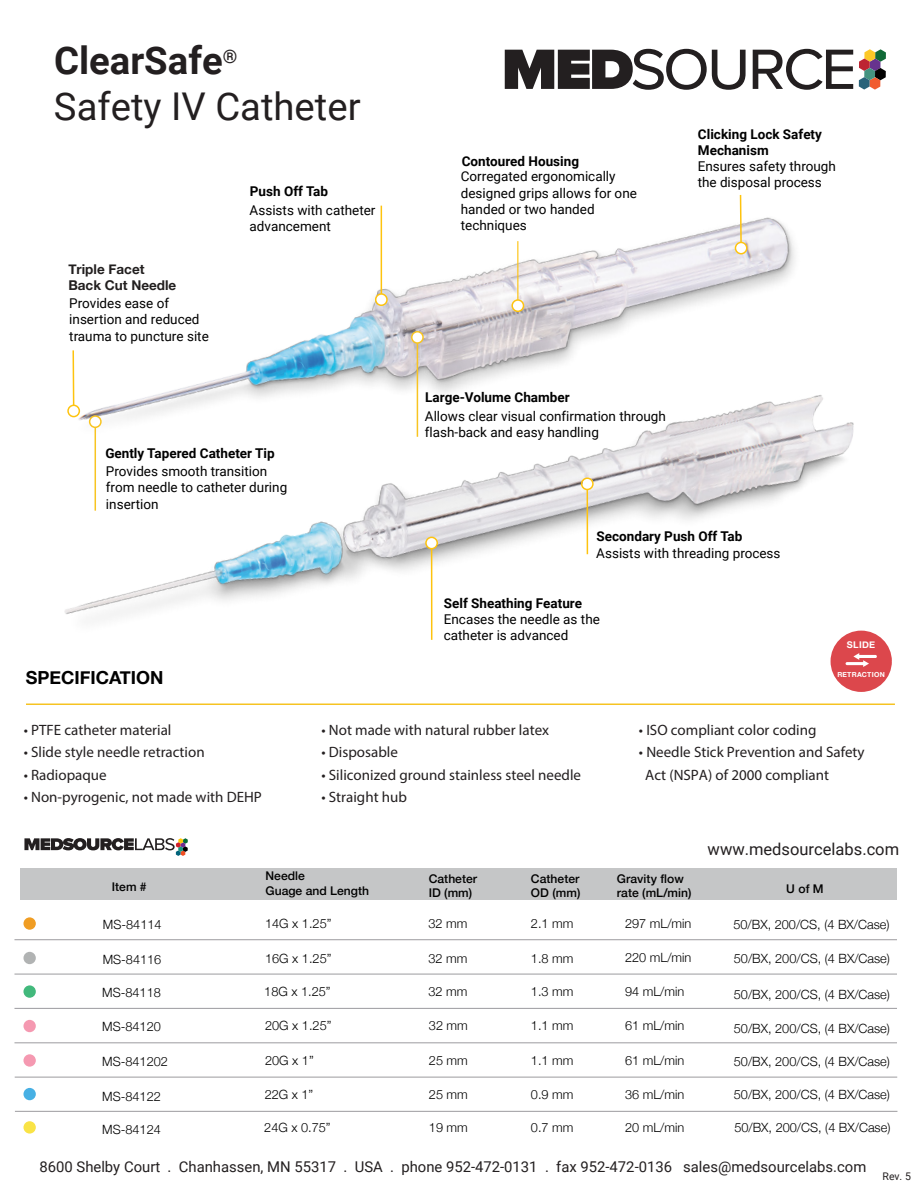
<style>
.page{position:relative;width:918px;height:1188px;background:#fff}
.page>*{position:absolute;margin:0;border:0;box-sizing:border-box;transform-origin:0 0}
.t1{font:38.25px/45.9px "Roboto";color:#231f20}
.t2{font:700 18px "Helvetica Neue";color:#010101}
.t3{font:16.5px "Roboto";color:#231f20}
.t4{font:15px/22.5px "Myriad Pro";color:#231f20}
.t5{font:14.85px "Roboto";color:#231f20}
.t6{font:13.5px/16.2px "Roboto";color:#010101}
.t7{font:700 13.5px/16.2px "Roboto";color:#010101}
.t8{font:700 13.5px/16.2px "Helvetica Neue";color:#221f1f}
.t9{font:300 12.75px "Helvetica Neue";color:#010101}
.t10{font:500 12px/14.4px "Helvetica Neue";color:#010101}
.t11{font:10.5px "Roboto";color:#231f20}
.t12{font:700 9.3px "Helvetica Neue";letter-spacing:.035em;color:#fff}
.t13{font:700 6.9px "Helvetica Neue";letter-spacing:.035em;color:#fff}
.s1{font-weight:700}
</style>
<div class="page">
<img style="left:215px;top:205px;width:580px;height:175px">
<img style="left:64px;top:380px;width:799px;height:280px">
<hr style="left:26px;top:704px;width:869px;height:1px;background:#f6c322">
<div style="left:21px;top:868px;width:876px;height:32px;background:#c5c6c7"></div>
<svg style="left:24px;top:838px;width:164px;height:18px"></svg>
<hr style="left:517px;top:241px;width:1px;height:65px;background:#fec30e">
<svg style="left:511px;top:299px;width:13px;height:13px"></svg>
<svg style="left:735px;top:195px;width:13px;height:60px"></svg>
<hr style="left:587px;top:484px;width:1px;height:70px;background:#fec30e">
<svg style="left:581px;top:477px;width:13px;height:13px"></svg>
<svg style="left:425px;top:537px;width:13px;height:104px"></svg>
<hr style="left:381px;top:206px;width:1px;height:94px;background:#fec30e">
<svg style="left:375px;top:293px;width:13px;height:13px"></svg>
<hr style="left:95px;top:421px;width:1px;height:90px;background:#f8c421">
<svg style="left:89px;top:415px;width:13px;height:13px"></svg>
<hr style="left:417px;top:337px;width:1px;height:100px;background:#f8c421">
<svg style="left:411px;top:331px;width:13px;height:13px"></svg>
<svg style="left:505px;top:49px;width:348px;height:41px"></svg>
<svg style="left:859px;top:49px;width:27px;height:41px"></svg>
<svg style="left:67px;top:350px;width:13px;height:67px"></svg>
<hr style="left:14px;top:1008px;width:883px;height:1px;background:#9c9b9f">
<hr style="left:14px;top:1043px;width:883px;height:1px;background:#9c9b9f">
<hr style="left:15px;top:1077px;width:882px;height:1px;background:#9c9b9f">
<hr style="left:15px;top:1111px;width:882px;height:1px;background:#9c9b9f">
<hr style="left:14px;top:939px;width:883px;height:1px;background:#9c9b9f">
<hr style="left:14px;top:974px;width:883px;height:1px;background:#9c9b9f">
<div style="left:23px;top:917px;width:13px;height:13px;background:#f09d23;border-radius:50%"></div>
<div style="left:23px;top:952px;width:13px;height:12px;background:#b1b3b3;border-radius:50%"></div>
<div style="left:23px;top:985px;width:13px;height:13px;background:#42b97c;border-radius:50%"></div>
<div style="left:23px;top:1020px;width:13px;height:12px;background:#f599b1;border-radius:50%"></div>
<div style="left:23px;top:1054px;width:13px;height:13px;background:#f599b1;border-radius:50%"></div>
<div style="left:23px;top:1088px;width:13px;height:12px;background:#47b0e4;border-radius:50%"></div>
<div style="left:23px;top:1121px;width:13px;height:13px;background:#f9e346;border-radius:50%"></div>
<div style="left:831px;top:631px;width:61px;height:61px;background:#dc474c;border:3px solid #dc474c;border-radius:50%"></div>
<svg style="left:846px;top:653px;width:31px;height:14px"></svg>
<h1 class="t1" style="left:54px;top:36px;width:308px"><span class="s1">ClearSafe</span><sup>®<br></sup>Safety IV Catheter</h1>
<p class="t8" style="left:68px;top:262px;width:109px">Triple Facet<br>Back Cut Needle</p>
<p class="t6" style="left:69px;top:295px;width:141px">Provides ease of insertion and reduced trauma to puncture site</p>
<p class="t7" style="left:250px;top:183px;width:80px">Push Off Tab</p>
<p class="t6" style="left:250px;top:201px;width:127px">Assists with catheter advancement</p>
<p class="t7" style="left:105px;top:445px;width:171px">Gently Tapered Catheter Tip</p>
<p class="t6" style="left:106px;top:463px;width:183px">Provides smooth transition from needle to catheter during insertion</p>
<h2 class="t2" style="left:26px;top:664px;width:139px">SPECIFICATION</h2>
<p class="t7" style="left:462px;top:152px;width:119px">Contoured Housing</p>
<p class="t6" style="left:461px;top:168px;width:178px">Corregated ergonomically designed grips allows for one handed or two handed techniques</p>
<p class="t7" style="left:698px;top:125px;width:125px">Clicking Lock Safety<br>Mechanism</p>
<p class="t6" style="left:698px;top:157px;width:140px">Ensures safety through the disposal process</p>
<p class="t7" style="left:425px;top:389px;width:146px">Large-Volume Chamber</p>
<p class="t6" style="left:425px;top:407px;width:242px">Allows clear visual confirmation through flash-back and easy handling</p>
<p class="t7" style="left:597px;top:528px;width:147px">Secondary Push Off Tab</p>
<p class="t6" style="left:596px;top:545px;width:186px">Assists with threading process</p>
<p class="t7" style="left:444px;top:594px;width:140px">Self Sheathing Feature</p>
<p class="t6" style="left:444px;top:611px;width:158px">Encases the needle as the catheter is advanced</p>
<p class="t12" style="left:847px;top:637px;width:30px">SLIDE</p>
<p class="t13" style="left:837px;top:669px;width:49px">RETRACTION</p>
<p class="t4" style="left:24px;top:718px;width:149px">• PTFE catheter material</p>
<p class="t4" style="left:24px;top:741px;width:182px">• Slide style needle retraction</p>
<p class="t4" style="left:24px;top:763px;width:85px">• Radiopaque</p>
<p class="t4" style="left:24px;top:786px;width:240px">• Non-pyrogenic, not made with DEHP</p>
<p class="t4" style="left:321px;top:718px;width:229px">• Not made with natural rubber latex</p>
<p class="t4" style="left:321px;top:741px;width:78px">• Disposable</p>
<p class="t4" style="left:321px;top:763px;width:261px">• Siliconized ground stainless steel needle</p>
<p class="t4" style="left:321px;top:786px;width:87px">• Straight hub</p>
<p class="t4" style="left:639px;top:718px;width:179px">• ISO compliant color coding</p>
<p class="t4" style="left:645px;top:741px;width:221px;text-indent:-6px">• Needle Stick Prevention and Safety<br>Act (NSPA) of 2000 compliant</p>
<p class="t3" style="left:708px;top:837px;width:193px">www.medsourcelabs.com</p>
<p class="t10" style="left:266px;top:868px;width:41px">Needle</p>
<p class="t10" style="left:112px;top:879px;width:36px">Item #</p>
<p class="t10" style="left:266px;top:882px;width:105px">Guage and Length</p>
<p class="t10" style="left:429px;top:870px;width:50px">Catheter<br>ID (mm)</p>
<p class="t10" style="left:531px;top:870px;width:51px">Catheter<br>OD (mm)</p>
<p class="t10" style="left:617px;top:870px;width:76px">Gravity flow rate (mL/min)</p>
<p class="t10" style="left:786px;top:880px;width:39px">U of M</p>
<p class="t9" style="left:103px;top:914px;width:60px">MS-84114</p>
<p class="t9" style="left:103px;top:949px;width:60px">MS-84116</p>
<p class="t9" style="left:102px;top:982px;width:60px">MS-84118</p>
<p class="t9" style="left:102px;top:1017px;width:60px">MS-84120</p>
<p class="t9" style="left:102px;top:1051px;width:67px">MS-841202</p>
<p class="t9" style="left:102px;top:1086px;width:60px">MS-84122</p>
<p class="t9" style="left:102px;top:1119px;width:60px">MS-84124</p>
<p class="t9" style="left:265px;top:913px;width:68px">14G x 1.25”</p>
<p class="t9" style="left:265px;top:948px;width:68px">16G x 1.25”</p>
<p class="t9" style="left:264px;top:981px;width:68px">18G x 1.25”</p>
<p class="t9" style="left:265px;top:1015px;width:68px">20G x 1.25”</p>
<p class="t9" style="left:265px;top:1050px;width:50px">20G x 1”</p>
<p class="t9" style="left:265px;top:1085px;width:50px">22G x 1”</p>
<p class="t9" style="left:264px;top:1118px;width:68px">24G x 0.75”</p>
<p class="t9" style="left:428px;top:913px;width:40px">32 mm</p>
<p class="t9" style="left:428px;top:948px;width:40px">32 mm</p>
<p class="t9" style="left:428px;top:981px;width:40px">32 mm</p>
<p class="t9" style="left:429px;top:1015px;width:40px">32 mm</p>
<p class="t9" style="left:429px;top:1050px;width:40px">25 mm</p>
<p class="t9" style="left:429px;top:1085px;width:40px">25 mm</p>
<p class="t9" style="left:429px;top:1118px;width:40px">19 mm</p>
<p class="t9" style="left:531px;top:913px;width:44px">2.1 mm</p>
<p class="t9" style="left:531px;top:948px;width:44px">1.8 mm</p>
<p class="t9" style="left:531px;top:981px;width:44px">1.3 mm</p>
<p class="t9" style="left:531px;top:1015px;width:44px">1.1 mm</p>
<p class="t9" style="left:531px;top:1050px;width:44px">1.1 mm</p>
<p class="t9" style="left:531px;top:1085px;width:44px">0.9 mm</p>
<p class="t9" style="left:531px;top:1118px;width:44px">0.7 mm</p>
<p class="t9" style="left:625px;top:913px;width:68px">297 mL/min</p>
<p class="t9" style="left:625px;top:947px;width:68px">220 mL/min</p>
<p class="t9" style="left:625px;top:981px;width:61px">94 mL/min</p>
<p class="t9" style="left:625px;top:1015px;width:61px">61 mL/min</p>
<p class="t9" style="left:625px;top:1050px;width:61px">61 mL/min</p>
<p class="t9" style="left:625px;top:1085px;width:61px">36 mL/min</p>
<p class="t9" style="left:625px;top:1118px;width:61px">20 mL/min</p>
<p class="t9" style="left:733px;top:915px;width:158px">50/BX, 200/CS, (4 BX/Case)</p>
<p class="t9" style="left:734px;top:948px;width:158px">50/BX, 200/CS, (4 BX/Case)</p>
<p class="t9" style="left:734px;top:984px;width:158px">50/BX, 200/CS, (4 BX/Case)</p>
<p class="t9" style="left:734px;top:1018px;width:158px">50/BX, 200/CS, (4 BX/Case)</p>
<p class="t9" style="left:734px;top:1051px;width:158px">50/BX, 200/CS, (4 BX/Case)</p>
<p class="t9" style="left:734px;top:1084px;width:158px">50/BX, 200/CS, (4 BX/Case)</p>
<p class="t9" style="left:734px;top:1117px;width:158px">50/BX, 200/CS, (4 BX/Case)</p>
<p class="t5" style="left:40px;top:1157px;width:828px">8600 Shelby Court . Chanhassen, MN 55317 . USA . phone 952-472-0131 . fax 952-472-0136 sales@medsourcelabs.com</p>
<p class="t11" style="left:883px;top:1169px;width:30px">Rev. 5</p>
</div>
